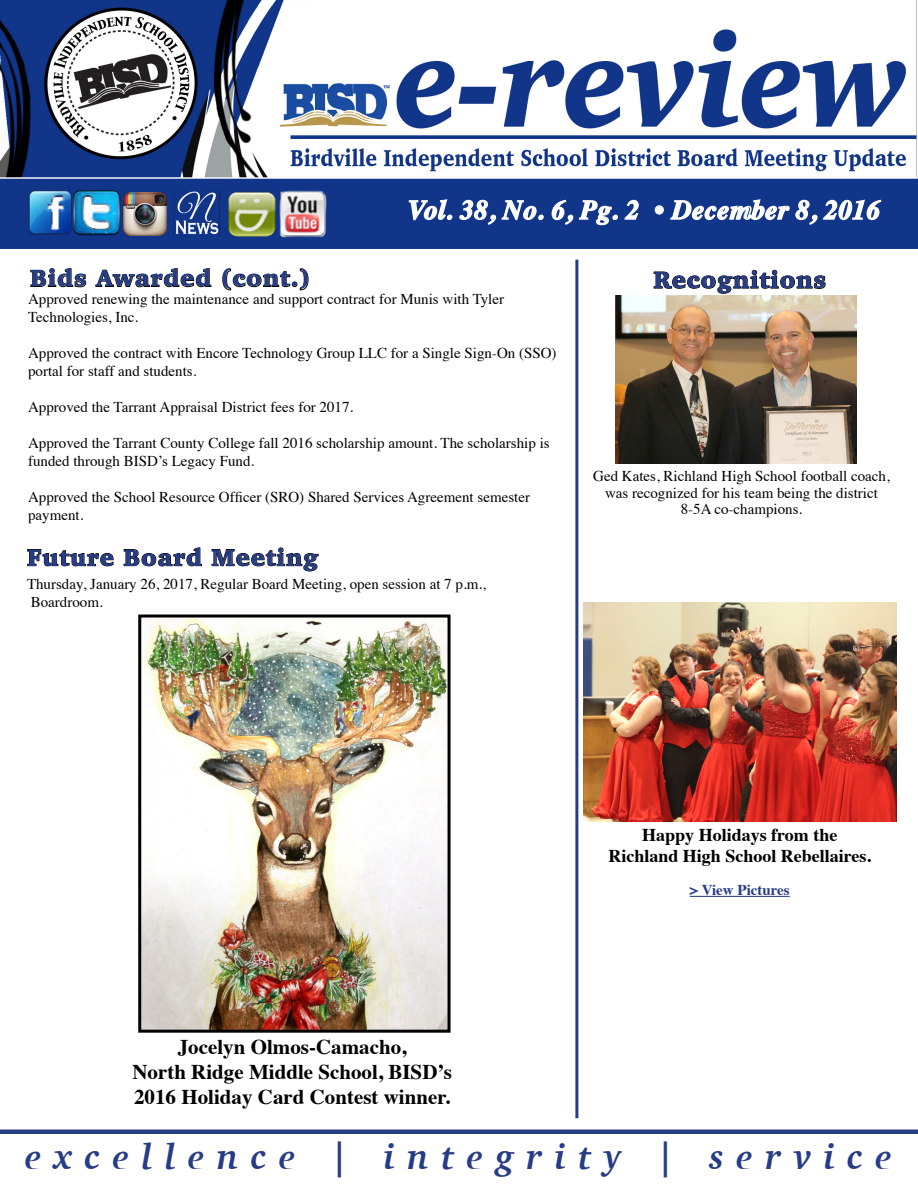
<style>
.page{position:relative;width:918px;height:1188px;background:#fff}
.page>*{position:absolute;margin:0;border:0;box-sizing:border-box;transform-origin:0 0}
.t1{font:italic 700 36px "Charter";letter-spacing:.34em;color:#263c85}
.t2{font:italic 700 27px "Times";letter-spacing:.02em;color:#fff}
.t3{font:900 24px "Charter";letter-spacing:.04em;color:#263c85}
.t4{font:700 21px/25.2px "Times";color:#000;text-align:center}
.t5{font:700 18px/21.6px "Times";color:#000;text-align:center}
.t6{font:15px/18px "Times";color:#000}
.t7{font:700 15px "Times";color:#263c85}
</style>
<div class="page">
<img style="left:0;top:0;width:918px;height:248px">
<img style="left:27px;top:191px;width:94px;height:45px">
<img style="left:228px;top:191px;width:47px;height:45px">
<img style="left:275px;top:187px;width:55px;height:53px">
<img style="left:123px;top:192px;width:44px;height:44px">
<img style="left:168px;top:190px;width:60px;height:48px">
<svg style="left:408px;top:198px;width:137px;height:28px;background:#4763a4"></svg>
<svg style="left:551px;top:199px;width:89px;height:30px;background:#435fa1"></svg>
<svg style="left:654px;top:198px;width:228px;height:28px;background:#4a65a5"></svg>
<hr style="left:0;top:1130px;width:918px;height:4px;background:#263c85">
<svg style="left:653px;top:269px;width:173px;height:25px"></svg>
<hr style="left:575px;top:260px;width:3px;height:858px;background:#263c85">
<svg style="left:30px;top:268px;width:57px;height:20px"></svg>
<svg style="left:95px;top:268px;width:117px;height:20px"></svg>
<svg style="left:222px;top:269px;width:87px;height:22px"></svg>
<img style="left:616px;top:295px;width:240px;height:169px">
<svg style="left:27px;top:549px;width:87px;height:18px"></svg>
<svg style="left:123px;top:547px;width:79px;height:20px"></svg>
<svg style="left:211px;top:547px;width:108px;height:25px"></svg>
<img style="left:142px;top:619px;width:305px;height:410px">
<div style="left:138px;top:615px;width:313px;height:418px;border:3px solid #000"></div>
<img style="left:583px;top:603px;width:314px;height:219px">
<hr style="left:690px;top:896px;width:100px;height:1px;background:#263c85">
<h2 class="t2" style="left:408px;top:185px;width:474px">Vol. 38, No. 6, Pg. 2 • December 8, 2016</h2>
<h3 class="t3" style="left:30px;top:263px;width:281px">Bids Awarded (cont.)</h3>
<p class="t6" style="left:28px;top:289px;width:478px">Approved renewing the maintenance and support contract for Munis with Tyler<br>Technologies, Inc.</p>
<p class="t6" style="left:28px;top:343px;width:530px">Approved the contract with Encore Technology Group LLC for a Single Sign-On (SSO) portal for staff and students.</p>
<p class="t6" style="left:28px;top:397px;width:327px">Approved the Tarrant Appraisal District fees for 2017.</p>
<p class="t6" style="left:28px;top:433px;width:523px">Approved the Tarrant County College fall 2016 scholarship amount. The scholarship is funded through BISD’s Legacy Fund.</p>
<p class="t6" style="left:28px;top:487px;width:503px">Approved the School Resource Officer (SRO) Shared Services Agreement semester payment.</p>
<h3 class="t3" style="left:27px;top:543px;width:293px">Future Board Meeting</h3>
<p class="t6" style="left:27px;top:574px;width:460px">Thursday, January 26, 2017, Regular Board Meeting, open session at 7 p.m.,<br>Boardroom.</p>
<h3 class="t3" style="left:653px;top:265px;width:174px">Recognitions</h3>
<p class="t6" style="left:593px;top:466px;width:298px;line-height:16.5px;text-align:center">Ged Kates, Richland High School football coach, was recognized for his team being the district<br>8-5A co-champions.</p>
<h3 class="t4" style="left:132px;top:1032px;width:321px">Jocelyn Olmos-Camacho,<br>North Ridge Middle School, BISD’s<br>2016 Holiday Card Contest winner.</h3>
<p class="t5" style="left:608px;top:822px;width:264px">Happy Holidays from the<br>Richland High School Rebellaires.</p>
<p class="t7" style="left:690px;top:876px;width:101px">&gt; View Pictures</p>
<h1 class="t1" style="left:25px;top:1126px;width:869px">excellence | integrity | service</h1>
</div>
